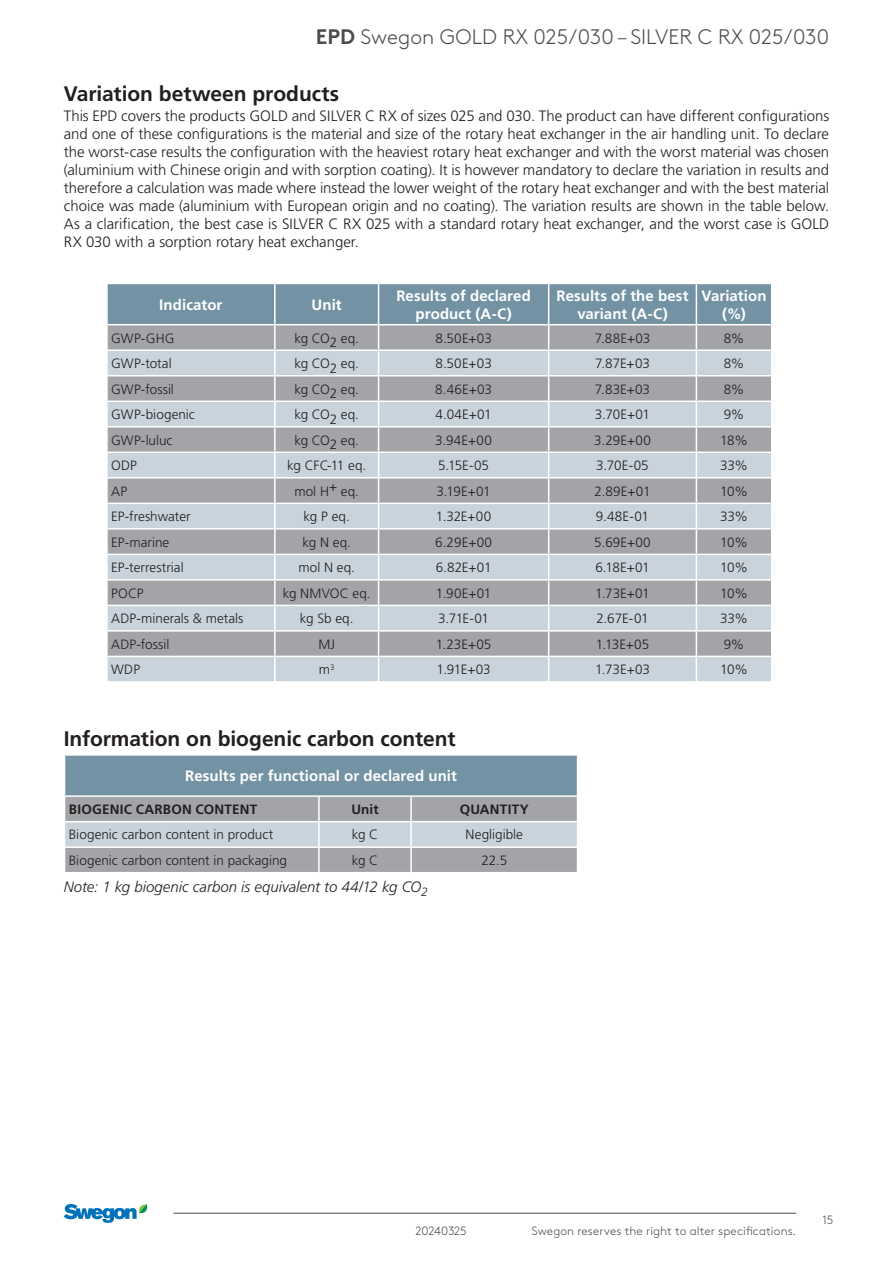
<style>
.page{position:relative;width:893px;height:1263px;background:#fff}
.page>*{position:absolute;margin:0;border:0;box-sizing:border-box;transform-origin:0 0}
.Headline_-_14_pkt{font:700 21px "Frutiger LT Pro";letter-spacing:-.005em;color:#231f20}
.t1{font:300 21px "Swegon Brown";color:#4b4c4d}
.Headline_-_14_pkt-2{font:300 15px/18px "Frutiger LT Pro";color:#231f20;text-align:justify}
.Body_text{font:700 15px/18px "Frutiger LT Pro";letter-spacing:.005em;color:#fff;text-align:center}
.Headline_-_14_pkt-3{font:italic 300 15px "Frutiger LT Pro";color:#231f20}
.Body_text-2{font:300 13.5px "Frutiger LT Pro";color:#231f20}
.Body_text-3{font:700 13.5px "Frutiger LT Pro";letter-spacing:.015em;color:#231f20}
.t2{font:300 12px "Swegon Brown";letter-spacing:.005em;color:#4b4c4d}
.t3{font:300 12px "Swegon Brown";letter-spacing:-.015em;color:#4b4c4d}
.s1{font-weight:700}
</style>
<div class="page">
<hr style="left:173px;top:1213px;width:623px;height:1px;background:#4b4c4d">
<svg style="left:64px;top:1204px;width:84px;height:19px"></svg>
<div style="left:65px;top:755px;width:513px;height:41px;background:#7393a5"></div>
<hr style="left:64px;top:754px;width:255px;height:2px;background:#fff">
<hr style="left:319px;top:754px;width:92px;height:2px;background:#fff">
<hr style="left:411px;top:754px;width:167px;height:2px;background:#fff">
<hr style="left:577px;top:756px;width:1px;height:39px;background:#fff">
<hr style="left:64px;top:795px;width:255px;height:2px;background:#fff">
<hr style="left:319px;top:795px;width:92px;height:2px;background:#fff">
<hr style="left:411px;top:795px;width:167px;height:2px;background:#fff">
<svg style="left:64px;top:796px;width:514px;height:76px;background:#b4b8bd"></svg>
<svg style="left:107px;top:283px;width:665px;height:398px;background:#b3bbc3"></svg>
<h1 class="t1" style="left:316px;top:22px;width:515px"><span class="s1">EPD</span> Swegon GOLD RX 025/030 – SILVER C RX 025/030</h1>
<p class="Headline_-_14_pkt" style="left:64px;top:81px;width:277px">Variation between products</p>
<p class="Headline_-_14_pkt-2" style="left:64px;top:107px;width:767px">This EPD covers the products GOLD and SILVER C RX of sizes 025 and 030. The product can have different configurations and one of these configurations is the material and size of the rotary heat exchanger in the air handling unit. To declare the worst-case results the configuration with the heaviest rotary heat exchanger and with the worst material was chosen (aluminium with Chinese origin and with sorption coating). It is however mandatory to declare the variation in results and therefore a calculation was made where instead the lower weight of the rotary heat exchanger and with the best material choice was made (aluminium with European origin and no coating). The variation results are shown in the table below.<br>As a clarification, the best case is SILVER C RX 025 with a standard rotary heat exchanger, and the worst case is GOLD RX 030 with a sorption rotary heat exchanger.</p>
<p class="Body_text" style="left:159px;top:295px;width:65px">Indicator</p>
<p class="Body_text" style="left:312px;top:295px;width:32px">Unit</p>
<p class="Body_text" style="left:396px;top:286px;width:136px">Results of declared product (A-C)</p>
<p class="Body_text" style="left:557px;top:286px;width:133px">Results of the best variant (A-C)</p>
<p class="Body_text" style="left:702px;top:286px;width:66px">Variation (%)</p>
<p class="Body_text-2" style="left:111px;top:330px;width:65px">GWP-GHG</p>
<p class="Body_text-2" style="left:294px;top:330px;width:66px">kg CO2 eq.</p>
<p class="Body_text-2" style="left:435px;top:330px;width:58px">8.50E+03</p>
<p class="Body_text-2" style="left:595px;top:330px;width:57px">7.88E+03</p>
<p class="Body_text-2" style="left:724px;top:330px;width:22px">8%</p>
<p class="Body_text-2" style="left:111px;top:355px;width:62px">GWP-total</p>
<p class="Body_text-2" style="left:294px;top:355px;width:66px">kg CO2 eq.</p>
<p class="Body_text-2" style="left:435px;top:355px;width:58px">8.50E+03</p>
<p class="Body_text-2" style="left:595px;top:355px;width:56px">7.87E+03</p>
<p class="Body_text-2" style="left:724px;top:355px;width:22px">8%</p>
<p class="Body_text-2" style="left:111px;top:381px;width:64px">GWP-fossil</p>
<p class="Body_text-2" style="left:294px;top:381px;width:66px">kg CO2 eq.</p>
<p class="Body_text-2" style="left:435px;top:381px;width:58px">8.46E+03</p>
<p class="Body_text-2" style="left:595px;top:381px;width:57px">7.83E+03</p>
<p class="Body_text-2" style="left:724px;top:381px;width:22px">8%</p>
<p class="Body_text-2" style="left:111px;top:406px;width:85px">GWP-biogenic</p>
<p class="Body_text-2" style="left:294px;top:406px;width:66px">kg CO2 eq.</p>
<p class="Body_text-2" style="left:435px;top:406px;width:58px">4.04E+01</p>
<p class="Body_text-2" style="left:595px;top:406px;width:57px">3.70E+01</p>
<p class="Body_text-2" style="left:724px;top:406px;width:22px">9%</p>
<p class="Body_text-2" style="left:111px;top:432px;width:63px">GWP-luluc</p>
<p class="Body_text-2" style="left:294px;top:432px;width:66px">kg CO2 eq.</p>
<p class="Body_text-2" style="left:435px;top:432px;width:58px">3.94E+00</p>
<p class="Body_text-2" style="left:594px;top:432px;width:58px">3.29E+00</p>
<p class="Body_text-2" style="left:720px;top:432px;width:29px">18%</p>
<p class="Body_text-2" style="left:111px;top:458px;width:27px">ODP</p>
<p class="Body_text-2" style="left:287px;top:458px;width:81px">kg CFC-11 eq.</p>
<p class="Body_text-2" style="left:438px;top:458px;width:53px">5.15E-05</p>
<p class="Body_text-2" style="left:596px;top:458px;width:54px">3.70E-05</p>
<p class="Body_text-2" style="left:720px;top:458px;width:30px">33%</p>
<p class="Body_text-2" style="left:111px;top:483px;width:17px">AP</p>
<p class="Body_text-2" style="left:294px;top:483px;width:66px">mol H+ eq.</p>
<p class="Body_text-2" style="left:437px;top:483px;width:56px">3.19E+01</p>
<p class="Body_text-2" style="left:595px;top:483px;width:57px">2.89E+01</p>
<p class="Body_text-2" style="left:720px;top:483px;width:29px">10%</p>
<p class="Body_text-2" style="left:111px;top:509px;width:81px">EP-freshwater</p>
<p class="Body_text-2" style="left:304px;top:509px;width:48px">kg P eq.</p>
<p class="Body_text-2" style="left:436px;top:509px;width:57px">1.32E+00</p>
<p class="Body_text-2" style="left:596px;top:509px;width:55px">9.48E-01</p>
<p class="Body_text-2" style="left:720px;top:509px;width:30px">33%</p>
<p class="Body_text-2" style="left:111px;top:534px;width:60px">EP-marine</p>
<p class="Body_text-2" style="left:302px;top:534px;width:50px">kg N eq.</p>
<p class="Body_text-2" style="left:435px;top:534px;width:58px">6.29E+00</p>
<p class="Body_text-2" style="left:594px;top:534px;width:58px">5.69E+00</p>
<p class="Body_text-2" style="left:720px;top:534px;width:29px">10%</p>
<p class="Body_text-2" style="left:111px;top:560px;width:74px">EP-terrestrial</p>
<p class="Body_text-2" style="left:298px;top:560px;width:58px">mol N eq.</p>
<p class="Body_text-2" style="left:436px;top:560px;width:57px">6.82E+01</p>
<p class="Body_text-2" style="left:595px;top:560px;width:56px">6.18E+01</p>
<p class="Body_text-2" style="left:720px;top:560px;width:29px">10%</p>
<p class="Body_text-2" style="left:111px;top:585px;width:34px">POCP</p>
<p class="Body_text-2" style="left:283px;top:585px;width:90px">kg NMVOC eq.</p>
<p class="Body_text-2" style="left:436px;top:585px;width:57px">1.90E+01</p>
<p class="Body_text-2" style="left:595px;top:585px;width:56px">1.73E+01</p>
<p class="Body_text-2" style="left:720px;top:585px;width:29px">10%</p>
<p class="Body_text-2" style="left:111px;top:611px;width:134px">ADP-minerals &amp; metals</p>
<p class="Body_text-2" style="left:300px;top:611px;width:55px">kg Sb eq.</p>
<p class="Body_text-2" style="left:438px;top:611px;width:52px">3.71E-01</p>
<p class="Body_text-2" style="left:596px;top:611px;width:54px">2.67E-01</p>
<p class="Body_text-2" style="left:720px;top:611px;width:30px">33%</p>
<p class="Body_text-2" style="left:111px;top:636px;width:60px">ADP-fossil</p>
<p class="Body_text-2" style="left:318px;top:636px;width:18px">MJ</p>
<p class="Body_text-2" style="left:436px;top:636px;width:57px">1.23E+05</p>
<p class="Body_text-2" style="left:596px;top:636px;width:55px">1.13E+05</p>
<p class="Body_text-2" style="left:724px;top:636px;width:22px">9%</p>
<p class="Body_text-2" style="left:111px;top:662px;width:30px">WDP</p>
<p class="Body_text-2" style="left:319px;top:662px;width:17px">m<sup>3</sup></p>
<p class="Body_text-2" style="left:437px;top:662px;width:56px">1.91E+03</p>
<p class="Body_text-2" style="left:595px;top:662px;width:56px">1.73E+03</p>
<p class="Body_text-2" style="left:720px;top:662px;width:29px">10%</p>
<p class="Headline_-_14_pkt" style="left:64px;top:726px;width:393px">Information on biogenic carbon content</p>
<p class="Body_text" style="left:185px;top:767px;width:273px">Results per functional or declared unit</p>
<p class="Body_text-3" style="left:69px;top:801px;width:190px">BIOGENIC CARBON CONTENT</p>
<p class="Body_text-3" style="left:351px;top:801px;width:29px">Unit</p>
<p class="Body_text-3" style="left:460px;top:801px;width:71px">QUANTITY</p>
<p class="Body_text-2" style="left:69px;top:827px;width:206px">Biogenic carbon content in product</p>
<p class="Body_text-2" style="left:352px;top:827px;width:28px">kg C</p>
<p class="Body_text-2" style="left:466px;top:827px;width:59px">Negligible</p>
<p class="Body_text-2" style="left:69px;top:852px;width:220px">Biogenic carbon content in packaging</p>
<p class="Body_text-2" style="left:352px;top:852px;width:28px">kg C</p>
<p class="Body_text-2" style="left:481px;top:852px;width:27px">22.5</p>
<p class="Headline_-_14_pkt-3" style="left:64px;top:878px;width:366px">Note: 1 kg biogenic carbon is equivalent to 44/12 kg CO<sub>2</sub></p>
<p class="t3" style="left:416px;top:1221px;width:53px">20240325</p>
<p class="t2" style="left:532px;top:1221px;width:266px">Swegon reserves the right to alter specifications.</p>
<p class="t2" style="left:822px;top:1211px;width:13px">15</p>
</div>
